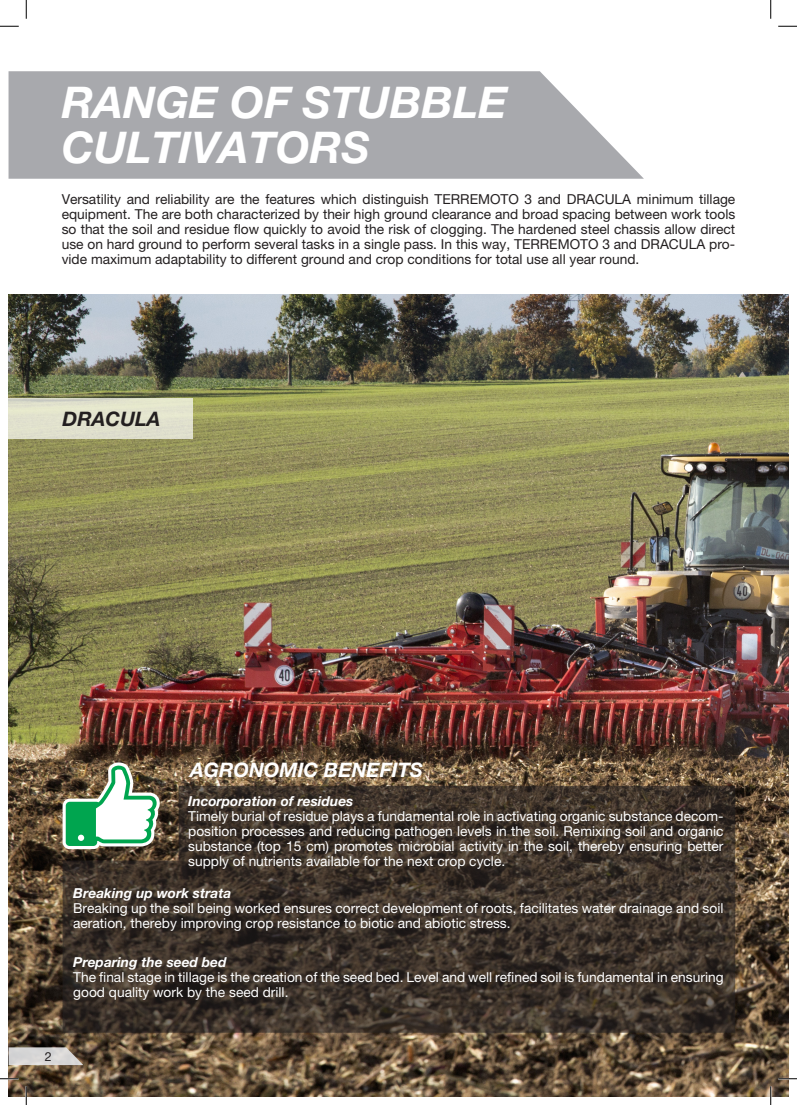
<style>
.page{position:relative;width:797px;height:1105px;background:#fff}
.page>*{position:absolute;margin:0;border:0;box-sizing:border-box;transform-origin:0 0}
.t1{font:italic 700 43.75px "Helvetica Neue LT Pro";color:#fff}
.t2{font:italic 700 20px "Helvetica Neue LT Pro";color:#fff}
.t3{font:italic 700 20px "Helvetica Neue LT Pro";color:#231f20}
.t4{font:13.75px/15px "Helvetica Neue LT Pro";color:#fff}
.t5{font:13.75px/15px "Helvetica Neue LT Pro";color:#231f20;text-align:justify}
.t6{font:italic 700 13.75px "Helvetica Neue LT Pro";color:#fff}
.t7{font:12.5px "Helvetica Neue LT Pro";color:#231f20}
</style>
<div class="page">
<img style="left:9px;top:295px;width:779px;height:801px">
<svg style="left:9px;top:71px;width:635px;height:108px;background:#afb0b4"></svg>
<div style="left:9px;top:398px;width:184px;height:41px;background:#e2e2cd"></div>
<svg style="left:63px;top:762px;width:97px;height:24px;background:#787459"></svg>
<svg style="left:63px;top:786px;width:672px;height:247px;background:#40382e"></svg>
<svg style="left:9px;top:1047px;width:74px;height:18px"></svg>
<svg style="left:0;top:25px;width:19px;height:2px"></svg>
<svg style="left:778px;top:25px;width:19px;height:2px"></svg>
<svg style="left:0;top:1078px;width:19px;height:1px"></svg>
<svg style="left:778px;top:1078px;width:19px;height:1px"></svg>
<svg style="left:25px;top:0;width:2px;height:19px"></svg>
<svg style="left:25px;top:1086px;width:2px;height:19px"></svg>
<svg style="left:770px;top:0;width:1px;height:19px"></svg>
<svg style="left:770px;top:1086px;width:1px;height:19px"></svg>
<p class="t1" style="left:62px;top:75px;width:447px">RANGE OF STUBBLE</p>
<p class="t1" style="left:62px;top:120px;width:309px">CULTIVATORS</p>
<p class="t5" style="left:62px;top:192px;width:675px">Versatility and reliability are the features which distinguish TERREMOTO 3 and DRACULA minimum tillage equipment. The are both characterized by their high ground clearance and broad spacing between work tools so that the soil and residue flow quickly to avoid the risk of clogging. The hardened steel chassis allow direct use on hard ground to perform several tasks in a single pass. In this way, TERREMOTO 3 and DRACULA pro&shy;vide maximum adaptability to different ground and crop conditions for total use all year round.</p>
<p class="t3" style="left:63px;top:406px;width:99px">DRACULA</p>
<p class="t7" style="left:45px;top:1049px;width:8px">2</p>
<p class="t2" style="left:190px;top:757px;width:234px">AGRONOMIC BENEFITS</p>
<p class="t6" style="left:188px;top:793px;width:167px">Incorporation of residues</p>
<p class="t4" style="left:188px;top:809px;width:537px;text-align:justify">Timely burial of residue plays a fundamental role in activating organic substance decom&shy;position processes and reducing pathogen levels in the soil. Remixing soil and organic substance (top 15 cm) promotes microbial activity in the soil, thereby ensuring better supply of nutrients available for the next crop cycle.</p>
<p class="t6" style="left:73px;top:884px;width:160px">Breaking up work strata</p>
<p class="t4" style="left:73px;top:900px;width:651px">Breaking up the soil being worked ensures correct development of roots, facilitates water drainage and soil aeration, thereby improving crop resistance to biotic and abiotic stress.</p>
<p class="t6" style="left:73px;top:953px;width:155px">Preparing the seed bed</p>
<p class="t4" style="left:73px;top:969px;width:652px">The final stage in tillage is the creation of the seed bed. Level and well refined soil is fundamental in ensuring good quality work by the seed drill.</p>
</div>
